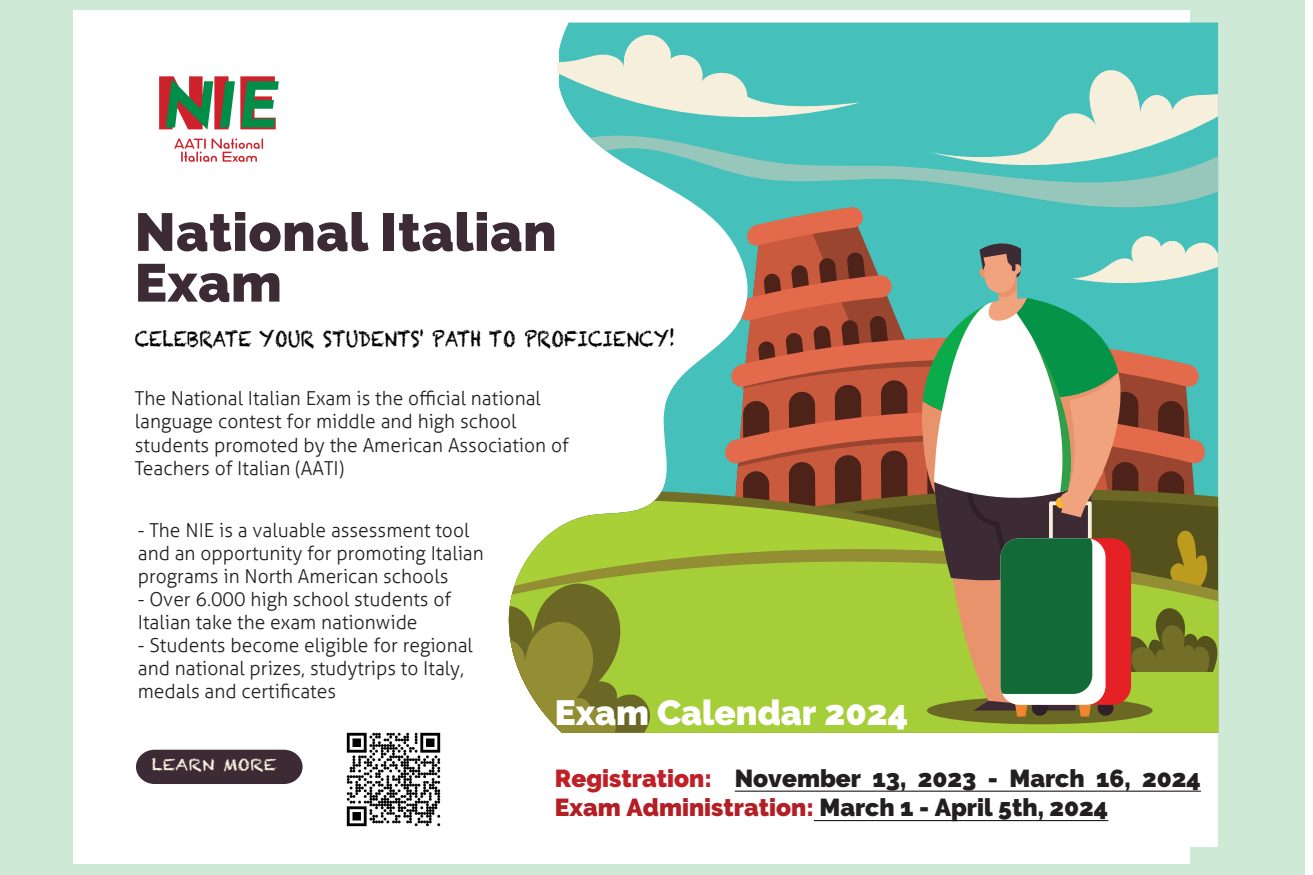
<style>
.page{position:relative;width:1313px;height:875px;background:#fff}
.page>*{position:absolute;margin:0;border:0;box-sizing:border-box;transform-origin:0 0}
.t1{font:900 53.2px/50.8px "Raleway";letter-spacing:.01em;color:#3c2b35}
.t2{font:900 35px "Raleway";color:#fff}
.t3{font:900 24.5px/29.4px "Raleway";color:#231f20}
.t4{font:21.18px "Chalkduster";color:#000;scale:.84 1}
.t5{font:300 19.25px/23.1px "Aller";color:#231f20}
.t6{font:15.75px "Chalkduster";letter-spacing:.005em;color:#f6efdc;scale:1.09 1}
.s1{color:#be2026}
.s2{color:#b31f24}
</style>
<div class="page">
<div style="left:0;top:0;width:1304px;height:875px;background:#cfe9d7"></div>
<div style="left:73px;top:11px;width:1116px;height:853px;background:#fff"></div>
<svg style="left:564px;top:23px;width:654px;height:466px"></svg>
<svg style="left:566px;top:455px;width:46px;height:34px"></svg>
<svg style="left:564px;top:123px;width:654px;height:88px;fill:#45c0ba"></svg>
<svg style="left:534px;top:500px;width:190px;height:49px;fill:#aad037"></svg>
<svg style="left:525px;top:549px;width:199px;height:13px;background:#a8c83a"></svg>
<svg style="left:515px;top:562px;width:703px;height:171px;background:#a5c939"></svg>
<svg style="left:508px;top:583px;width:142px;height:150px;background:#959c43"></svg>
<svg style="left:557px;top:33px;width:304px;height:100px;background:#7fcfc6"></svg>
<svg style="left:929px;top:68px;width:289px;height:114px;background:#7ccdc3"></svg>
<svg style="left:564px;top:221px;width:69px;height:40px"></svg>
<div style="left:927px;top:697px;width:225px;height:27px;background:#6b6725;border-radius:50%"></div>
<svg style="left:724px;top:207px;width:494px;height:510px;background:#8e9765"></svg>
<div style="left:136px;top:750px;width:166px;height:34px;background:#3c2b35"></div>
<img style="left:159px;top:76px;width:120px;height:86px">
<hr style="left:735px;top:791px;width:466px;height:1px;background:#231f20">
<hr style="left:814px;top:820px;width:294px;height:1px;background:#231f20">
<img style="left:346px;top:732px;width:95px;height:95px">
<h1 class="t1" style="left:135px;top:207px;width:423px">National Italian<br>Exam</h1>
<p class="t4" style="left:135px;top:327px;width:645px">CELEBRATE YOUR STUDENTS' PATH TO PROFICIENCY!</p>
<p class="t5" style="left:135px;top:387px;width:435px">The National Italian Exam is the official national language contest for middle and high school students promoted by the American Association of Teachers of Italian (AATI)</p>
<p class="t5" style="left:138px;top:519px;width:347px">- The NIE is a valuable assessment tool and an opportunity for promoting Italian programs in North American schools</p>
<p class="t5" style="left:138px;top:588px;width:315px">- Over 6.000 high school students of<br>Italian take the exam nationwide</p>
<p class="t5" style="left:138px;top:634px;width:337px">- Students become eligible for regional and national prizes, studytrips to Italy, medals and certificates</p>
<p class="t6" style="left:152px;top:755px;width:116px">LEARN MORE</p>
<h2 class="t2" style="left:555px;top:692px;width:355px">Exam Calendar 2024</h2>
<p class="t3" style="left:555px;top:764px;width:647px"><span class="s1">Registration:</span> November 13, 2023 - March 16, 2024<br><span class="s2">Exam Administration:</span> March 1 - April 5th, 2024</p>
</div>
